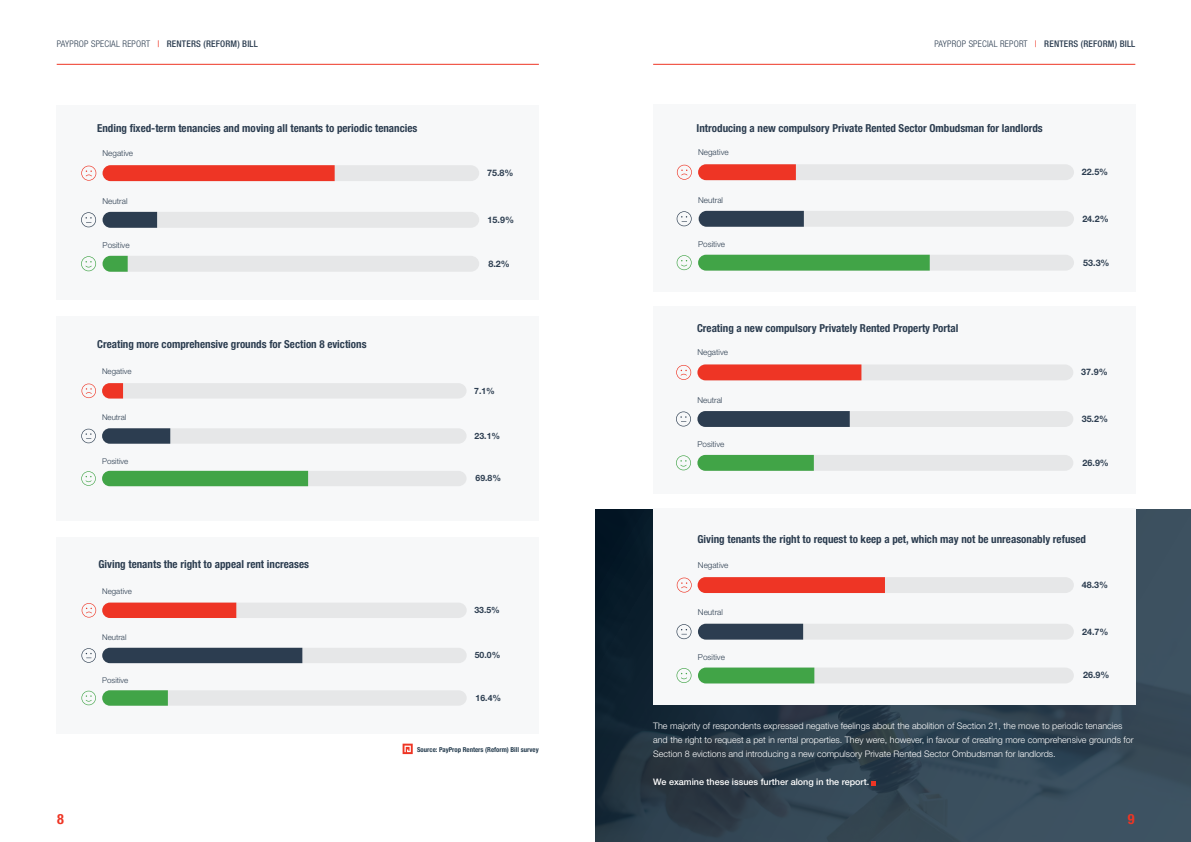
<style>
.page{position:relative;width:1191px;height:842px;background:#fff}
.page>*{position:absolute;margin:0;border:0;box-sizing:border-box;transform-origin:0 0}
.t1{font:700 condensed 14.1px "Helvetica Neue LT Std";color:#ee3524}
.t2{font:700 condensed 11px "Helvetica Neue LT Std";color:#2c3d50}
.t3{font:300 condensed 9.2px "Helvetica Neue LT Std";letter-spacing:.02em;color:#2c3d50}
.t4{font:300 9px/14px "Helvetica Neue LT Pro";color:#fff}
.t5{font:700 9px "Helvetica Neue LT Pro";color:#2c3d50}
.t6{font:500 9px "Helvetica Neue LT Pro";color:#fff}
.t7{font:700 8.7px "Helvetica Neue LT Pro";color:#2c3d50}
.t8{font:300 8.1px "Helvetica Neue LT Pro";color:#2c3d50}
.t9{font:300 7.9px "Helvetica Neue LT Pro";color:#2c3d50}
.t10{font:700 condensed 6.8px "Helvetica Neue LT Std";letter-spacing:-.005em;color:#263d4f}
.s1{font-weight:400;color:#ee3524}
.s2{font-weight:500}
</style>
<div class="page">
<hr style="left:653px;top:64px;width:482px;height:1px;background:#ee3524">
<hr style="left:57px;top:64px;width:482px;height:1px;background:#ee3524">
<img style="left:595px;top:509px;width:596px;height:333px">
<div style="left:653px;top:105px;width:482px;height:187px;background:#f7f8f9"></div>
<div style="left:653px;top:306px;width:482px;height:187px;background:#f7f8f9"></div>
<div style="left:653px;top:508px;width:482px;height:197px;background:#f7f8f9"></div>
<svg style="left:872px;top:781px;width:4px;height:4px"></svg>
<div style="left:57px;top:105px;width:482px;height:194px;background:#f7f8f9"></div>
<svg style="left:81px;top:256px;width:15px;height:15px"></svg>
<svg style="left:81px;top:212px;width:15px;height:15px"></svg>
<svg style="left:103px;top:212px;width:376px;height:16px;background:#cccfd3"></svg>
<svg style="left:81px;top:166px;width:15px;height:15px"></svg>
<svg style="left:103px;top:256px;width:376px;height:16px;background:#dce3de"></svg>
<svg style="left:103px;top:165px;width:376px;height:16px;background:#eb7b72"></svg>
<svg style="left:676px;top:255px;width:15px;height:15px"></svg>
<svg style="left:676px;top:211px;width:15px;height:15px"></svg>
<svg style="left:677px;top:165px;width:15px;height:15px"></svg>
<svg style="left:698px;top:255px;width:376px;height:16px;background:#83bf88"></svg>
<svg style="left:698px;top:211px;width:376px;height:16px;background:#b3b9bf"></svg>
<svg style="left:698px;top:164px;width:376px;height:16px;background:#e8bab7"></svg>
<svg style="left:676px;top:455px;width:15px;height:15px"></svg>
<svg style="left:676px;top:411px;width:15px;height:15px"></svg>
<svg style="left:676px;top:365px;width:15px;height:15px"></svg>
<svg style="left:697px;top:455px;width:376px;height:16px;background:#b4d3b7"></svg>
<svg style="left:697px;top:411px;width:376px;height:16px;background:#9ca3ab"></svg>
<svg style="left:697px;top:364px;width:376px;height:16px;background:#e99c96"></svg>
<svg style="left:676px;top:668px;width:15px;height:15px"></svg>
<svg style="left:676px;top:624px;width:15px;height:15px"></svg>
<svg style="left:677px;top:578px;width:14px;height:14px"></svg>
<svg style="left:698px;top:668px;width:375px;height:15px;background:#b3d2b6"></svg>
<svg style="left:697px;top:577px;width:376px;height:16px;background:#ea9088"></svg>
<svg style="left:698px;top:624px;width:375px;height:16px;background:#b4b9bf"></svg>
<div style="left:57px;top:316px;width:482px;height:205px;background:#f7f8f9"></div>
<svg style="left:81px;top:471px;width:15px;height:15px"></svg>
<svg style="left:81px;top:429px;width:15px;height:14px"></svg>
<svg style="left:81px;top:384px;width:15px;height:14px"></svg>
<svg style="left:102px;top:471px;width:364px;height:15px;background:#89c18d"></svg>
<svg style="left:102px;top:428px;width:364px;height:16px;background:#c5c9cd"></svg>
<div style="left:102px;top:383px;width:364px;height:15px;background:#e6e7e8"></div>
<div style="left:57px;top:537px;width:482px;height:197px;background:#f7f8f9"></div>
<svg style="left:81px;top:691px;width:15px;height:14px"></svg>
<svg style="left:81px;top:648px;width:15px;height:15px"></svg>
<svg style="left:82px;top:603px;width:14px;height:14px"></svg>
<svg style="left:102px;top:690px;width:365px;height:16px;background:#cadccd"></svg>
<svg style="left:102px;top:648px;width:365px;height:15px;background:#808a95"></svg>
<svg style="left:102px;top:603px;width:365px;height:15px;background:#e9a6a1"></svg>
<svg style="left:402px;top:744px;width:11px;height:10px"></svg>
<p class="t3" style="left:57px;top:39px;width:203px">PAYPROP SPECIAL REPORT <span class="s1">|</span> <span class="s2">RENTERS (REFORM) BILL</span></p>
<p class="t2" style="left:97px;top:121px;width:322px">Ending fixed-term tenancies and moving all tenants to periodic tenancies</p>
<p class="t8" style="left:103px;top:148px;width:32px">Negative</p>
<p class="t8" style="left:103px;top:196px;width:27px">Neutral</p>
<p class="t8" style="left:103px;top:241px;width:28px">Positive</p>
<p class="t2" style="left:97px;top:338px;width:271px">Creating more comprehensive grounds for Section 8 evictions</p>
<p class="t9" style="left:102px;top:367px;width:31px">Negative</p>
<p class="t9" style="left:102px;top:413px;width:26px">Neutral</p>
<p class="t9" style="left:102px;top:456px;width:28px">Positive</p>
<p class="t2" style="left:98px;top:557px;width:212px">Giving tenants the right to appeal rent increases</p>
<p class="t9" style="left:102px;top:586px;width:31px">Negative</p>
<p class="t9" style="left:102px;top:632px;width:26px">Neutral</p>
<p class="t9" style="left:102px;top:675px;width:28px">Positive</p>
<p class="t1" style="left:57px;top:811px;width:8px">8</p>
<p class="t5" style="left:487px;top:167px;width:28px">75.8%</p>
<p class="t5" style="left:487px;top:214px;width:28px">15.9%</p>
<p class="t5" style="left:488px;top:258px;width:23px">8.2%</p>
<p class="t7" style="left:474px;top:385px;width:22px">7.1%</p>
<p class="t7" style="left:474px;top:430px;width:27px">23.1%</p>
<p class="t7" style="left:475px;top:473px;width:27px">69.8%</p>
<p class="t7" style="left:474px;top:605px;width:27px">33.5%</p>
<p class="t7" style="left:475px;top:650px;width:27px">50.0%</p>
<p class="t7" style="left:475px;top:692px;width:27px">16.4%</p>
<p class="t10" style="left:417px;top:745px;width:123px">Source: PayProp Renters (Reform) Bill survey</p>
<p class="t3" style="left:934px;top:39px;width:202px">PAYPROP SPECIAL REPORT <span class="s1">|</span> <span class="s2">RENTERS (REFORM) BILL</span></p>
<p class="t2" style="left:696px;top:121px;width:347px">Introducing a new compulsory Private Rented Sector Ombudsman for landlords</p>
<p class="t8" style="left:698px;top:147px;width:32px">Negative</p>
<p class="t8" style="left:698px;top:195px;width:26px">Neutral</p>
<p class="t8" style="left:698px;top:239px;width:28px">Positive</p>
<p class="t2" style="left:697px;top:321px;width:263px">Creating a new compulsory Privately Rented Property Portal</p>
<p class="t8" style="left:697px;top:347px;width:32px">Negative</p>
<p class="t8" style="left:697px;top:395px;width:26px">Neutral</p>
<p class="t8" style="left:697px;top:440px;width:28px">Positive</p>
<p class="t5" style="left:1081px;top:166px;width:28px">22.5%</p>
<p class="t5" style="left:1082px;top:213px;width:28px">24.2%</p>
<p class="t5" style="left:1083px;top:257px;width:28px">53.3%</p>
<p class="t5" style="left:1081px;top:367px;width:28px">37.9%</p>
<p class="t5" style="left:1081px;top:413px;width:28px">35.2%</p>
<p class="t5" style="left:1082px;top:457px;width:28px">26.9%</p>
<p class="t2" style="left:697px;top:532px;width:390px">Giving tenants the right to request to keep a pet, which may not be unreasonably refused</p>
<p class="t8" style="left:698px;top:560px;width:32px">Negative</p>
<p class="t8" style="left:698px;top:607px;width:26px">Neutral</p>
<p class="t8" style="left:698px;top:652px;width:28px">Positive</p>
<p class="t5" style="left:1081px;top:579px;width:28px">48.3%</p>
<p class="t5" style="left:1082px;top:626px;width:28px">24.7%</p>
<p class="t5" style="left:1083px;top:670px;width:28px">26.9%</p>
<p class="t4" style="left:653px;top:719px;width:482px">The majority of respondents expressed negative feelings about the abolition of Section 21, the move to periodic tenancies and the right to request a pet in rental properties. They were, however, in favour of creating more comprehensive grounds for<br>Section 8 evictions and introducing a new compulsory Private Rented Sector Ombudsman for landlords.</p>
<p class="t6" style="left:653px;top:777px;width:218px">We examine these issues further along in the report.</p>
<p class="t1" style="left:1118px;top:811px;width:17px">99</p>
</div>
